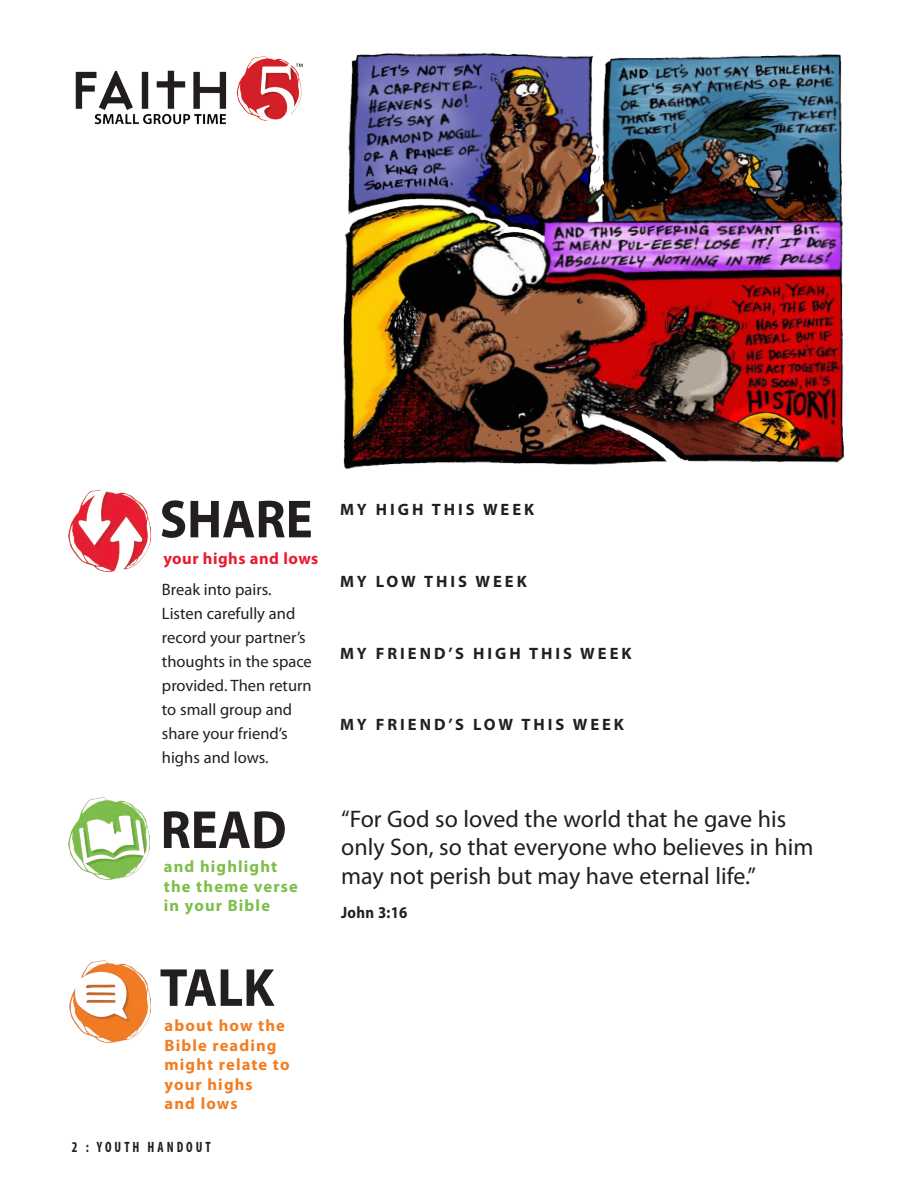
<style>
.page{position:relative;width:918px;height:1188px;background:#fff}
.page>*{position:absolute;margin:0;border:0;box-sizing:border-box;transform-origin:0 0}
.t1{font:700 54px "Myriad Pro";color:#231f20;scale:.94 1}
.Verse_alt{font:24px/29px "Myriad Pro";color:#231f20}
.t2{font:16.5px/24px "Myriad Pro";color:#231f20}
.Verse_alt-2{font:700 16.5px "Myriad Pro";letter-spacing:.18em;color:#231f20}
.t3{font:700 16.5px/19.5px "Myriad Pro";letter-spacing:.07em;color:#f17d22}
.t4{font:700 16.5px/19.5px "Myriad Pro";letter-spacing:.07em;color:#7cbe4a}
.t5{font:700 16.5px "Myriad Pro";letter-spacing:.03em;color:#e81b32}
.Verse_alt-3{font:700 16.5px "Myriad Pro";letter-spacing:.18em;color:#231f20;scale:.9 1}
.t6{font:700 condensed 15px "Myriad Pro";letter-spacing:.22em;color:#231f20;scale:.9 1}
</style>
<div class="page">
<img style="left:75px;top:56px;width:228px;height:69px">
<img style="left:68px;top:489px;width:82px;height:82px">
<img style="left:68px;top:798px;width:82px;height:82px">
<img style="left:69px;top:961px;width:82px;height:82px">
<img style="left:343px;top:53px;width:502px;height:417px">
<p class="t1" style="left:160px;top:484px;width:164px">SHARE</p>
<p class="t5" style="left:163px;top:548px;width:156px">your highs and lows</p>
<p class="t2" style="left:162px;top:577px;width:151px">Break into pairs.<br>Listen carefully and record your partner’s thoughts in the space provided. Then return to small group and share your friend’s highs and lows.</p>
<p class="t1" style="left:161px;top:795px;width:135px">READ</p>
<p class="t4" style="left:164px;top:856px;width:135px">and highlight the theme verse in your Bible</p>
<p class="t1" style="left:160px;top:952px;width:123px">TALK</p>
<p class="t3" style="left:165px;top:1016px;width:126px">about how the<br>Bible reading might relate to your highs<br>and lows</p>
<p class="t6" style="left:72px;top:1138px;width:156px">2 : YOUTH HANDOUT</p>
<p class="Verse_alt-2" style="left:340px;top:499px;width:196px">MY HIGH THIS WEEK</p>
<p class="Verse_alt-2" style="left:340px;top:571px;width:188px">MY LOW THIS WEEK</p>
<p class="Verse_alt-2" style="left:340px;top:642px;width:293px">MY FRIEND’S HIGH THIS WEEK</p>
<p class="Verse_alt-2" style="left:340px;top:714px;width:286px">MY FRIEND’S LOW THIS WEEK</p>
<p class="Verse_alt" style="left:341px;top:804px;width:474px">“For God so loved the world that he gave his only Son, so that everyone who believes in him may not perish but may have eternal life.”</p>
<p class="Verse_alt-3" style="left:341px;top:901px;width:75px">John 3:16</p>
</div>
